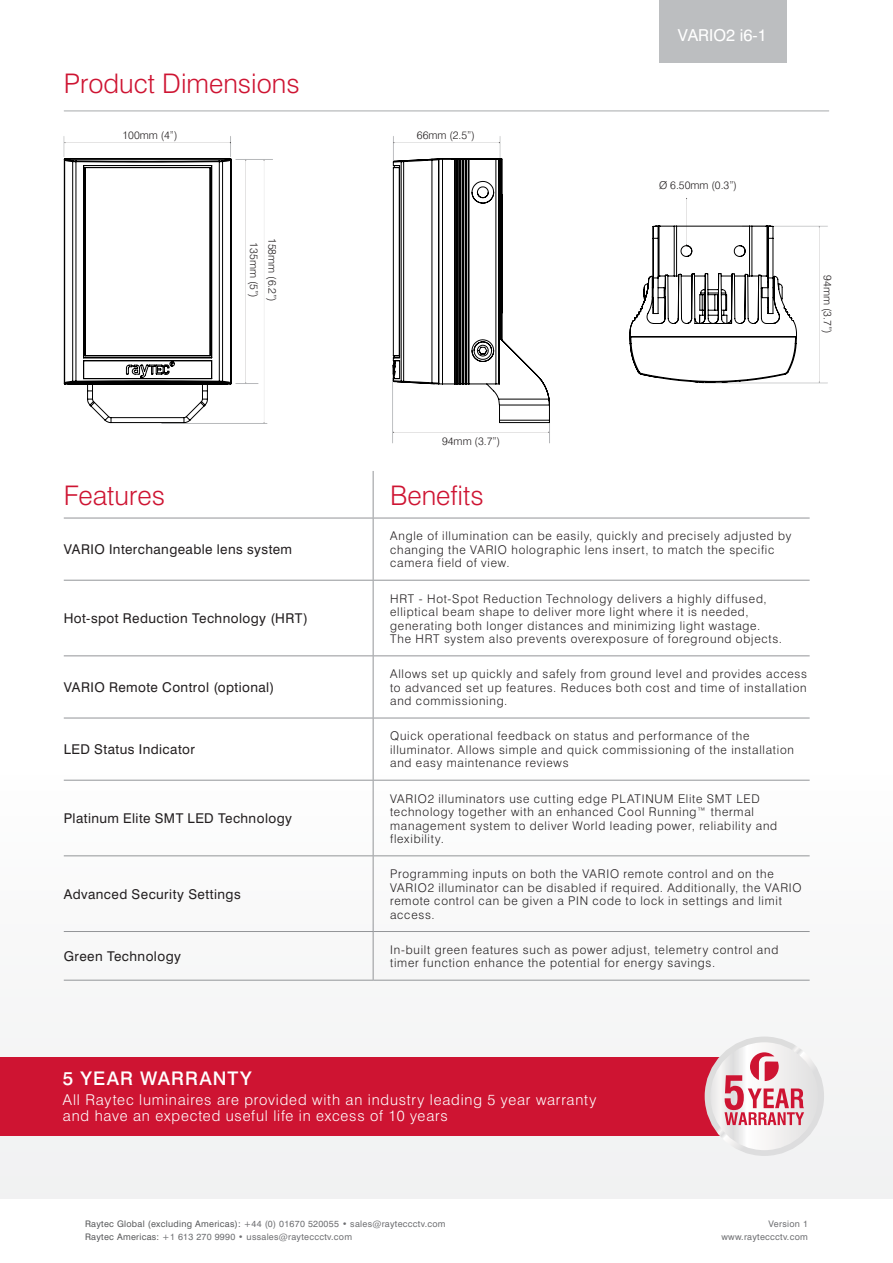
<style>
.page{position:relative;width:893px;height:1263px;background:#fff}
.page>*{position:absolute;margin:0;border:0;box-sizing:border-box;transform-origin:0 0}
.t1{font:300 27px "Swiss 721 BT";color:#ce1432}
.t2{font:500 18.75px "Swiss 721 BT";letter-spacing:.055em;color:#fff}
.t3{font:16.5px "Swiss 721 BT";color:#fff}
.t4{font:300 14.85px/15.8px "Swiss 721 BT";letter-spacing:.055em;color:#fff}
.t5{font:13.5px "Swiss 721 BT";letter-spacing:.03em;color:#231f20}
.t6{font:300 12px/13.5px "Swiss 721 BT";letter-spacing:.06em;color:#231f20}
.t7{font:300 10.8px "Swiss 721 BT";color:#231f20}
.t8{font:9px/13.5px "Swiss 721 BT";letter-spacing:.03em;color:#6d6e71}
.s1{color:#58595b}
</style>
<div class="page">
<div style="left:0;top:0;width:893px;height:1263px;background:linear-gradient(to right,#fcfcfc,#fcfcfc)"></div>
<div style="left:0;top:1199px;width:893px;height:64px;background:#fff"></div>
<hr style="left:64px;top:111px;width:765px;height:1px;background:#a7a9ac">
<hr style="left:373px;top:471px;width:1px;height:47px;background:#939598">
<hr style="left:64px;top:518px;width:309px;height:1px;background:#939598">
<hr style="left:373px;top:518px;width:437px;height:1px;background:#939598">
<hr style="left:373px;top:518px;width:1px;height:62px;background:#939598">
<hr style="left:64px;top:580px;width:309px;height:1px;background:#939598">
<hr style="left:373px;top:580px;width:437px;height:1px;background:#939598">
<hr style="left:373px;top:581px;width:1px;height:74px;background:#939598">
<hr style="left:64px;top:655px;width:309px;height:1px;background:#939598">
<hr style="left:373px;top:655px;width:437px;height:1px;background:#939598">
<hr style="left:373px;top:656px;width:1px;height:62px;background:#939598">
<hr style="left:64px;top:718px;width:309px;height:1px;background:#939598">
<hr style="left:373px;top:718px;width:437px;height:1px;background:#939598">
<hr style="left:373px;top:718px;width:1px;height:62px;background:#939598">
<hr style="left:64px;top:780px;width:309px;height:1px;background:#939598">
<hr style="left:373px;top:780px;width:437px;height:1px;background:#939598">
<hr style="left:373px;top:780px;width:1px;height:75px;background:#939598">
<hr style="left:64px;top:855px;width:309px;height:1px;background:#939598">
<hr style="left:373px;top:855px;width:437px;height:1px;background:#939598">
<hr style="left:373px;top:856px;width:1px;height:75px;background:#939598">
<hr style="left:64px;top:931px;width:309px;height:1px;background:#939598">
<hr style="left:373px;top:931px;width:437px;height:1px;background:#939598">
<hr style="left:373px;top:932px;width:1px;height:48px;background:#939598">
<hr style="left:64px;top:980px;width:309px;height:1px;background:#939598">
<hr style="left:373px;top:980px;width:437px;height:1px;background:#939598">
<div style="left:659px;top:0;width:128px;height:63px;background:#bcbec0"></div>
<div style="left:815px;top:226px;width:8px;height:158px;background:#231f20;opacity:.5"></div>
<div style="left:683px;top:194px;width:8px;height:51px;background:#fff"></div>
<svg style="left:827px;top:223px;width:4px;height:7px"></svg>
<div style="left:742px;top:223px;width:85px;height:7px;background:#231f20;opacity:.5"></div>
<svg style="left:827px;top:379px;width:4px;height:7px"></svg>
<div style="left:701px;top:379px;width:126px;height:7px;background:#231f20;opacity:.5"></div>
<svg style="left:629px;top:198px;width:168px;height:185px"></svg>
<svg style="left:60px;top:133px;width:216px;height:294px"></svg>
<svg style="left:389px;top:133px;width:164px;height:310px"></svg>
<div style="left:0;top:1057px;width:771px;height:78px;background:#ce1432"></div>
<svg style="left:707px;top:1039px;width:114px;height:114px"></svg>
<div style="left:705px;top:1036px;width:119px;height:120px;border:6px solid #fff;border-radius:50%"></div>
<svg style="left:724px;top:1052px;width:80px;height:73px"></svg>
<h1 class="t1" style="left:64px;top:67px;width:237px">Product Dimensions</h1>
<p class="t7" style="left:122px;top:128px;width:57px">100mm (4”)</p>
<p class="t7" style="left:417px;top:128px;width:60px">66mm (2.5”)</p>
<p class="t7" style="left:261px;top:242px;width:57px;rotate:90deg">135mm (5”)</p>
<p class="t7" style="left:279px;top:238px;width:65px;rotate:90deg">158mm (6.2”)</p>
<h3 class="t3" style="left:678px;top:25px;width:90px">VARIO2 i6-1</h3>
<p class="t7" style="left:659px;top:178px;width:79px">Ø 6.50mm (0.3”)</p>
<p class="t7" style="left:834px;top:275px;width:60px;rotate:90deg">94mm (3.7”)</p>
<p class="t7" style="left:442px;top:435px;width:60px">94mm (3.7”)</p>
<h1 class="t1" style="left:64px;top:479px;width:103px">Features</h1>
<h1 class="t1" style="left:390px;top:479px;width:95px">Benefits</h1>
<p class="t5" style="left:64px;top:541px;width:230px">VARIO Interchangeable lens system</p>
<p class="t6" style="left:390px;top:529px;width:403px">Angle of illumination can be easily, quickly and precisely adjusted by changing the VARIO holographic lens insert, to match the specific camera field of view.</p>
<p class="t5" style="left:64px;top:610px;width:246px">Hot-spot Reduction Technology (HRT)</p>
<p class="t5" style="left:64px;top:679px;width:212px">VARIO Remote Control (optional)</p>
<p class="t5" style="left:64px;top:741px;width:133px">LED Status Indicator</p>
<p class="t5" style="left:64px;top:810px;width:230px">Platinum Elite SMT LED Technology</p>
<p class="t5" style="left:64px;top:886px;width:178px">Advanced Security Settings</p>
<p class="t6" style="left:390px;top:591px;width:393px">HRT - Hot-Spot Reduction Technology delivers a highly diffused, elliptical beam shape to deliver more light where it is needed, generating both longer distances and minimizing light wastage.<br>The HRT system also prevents overexposure of foreground objects.</p>
<p class="t6" style="left:390px;top:667px;width:418px;text-align:justify">Allows set up quickly and safely from ground level and provides access to advanced set up features. Reduces both cost and time of installation and commissioning.</p>
<p class="t6" style="left:390px;top:729px;width:405px">Quick operational feedback on status and performance of the illuminator. Allows simple and quick commissioning of the installation and easy maintenance reviews</p>
<p class="t6" style="left:390px;top:791px;width:389px">VARIO2 illuminators use cutting edge PLATINUM Elite SMT LED technology together with an enhanced Cool Running™ thermal management system to deliver World leading power, reliability and flexibility.</p>
<p class="t6" style="left:390px;top:867px;width:413px">Programming inputs on both the VARIO remote control and on the VARIO2 illuminator can be disabled if required. Additionally, the VARIO remote control can be given a PIN code to lock in settings and limit access.</p>
<p class="t5" style="left:64px;top:948px;width:119px">Green Technology</p>
<p class="t6" style="left:390px;top:943px;width:390px">In-built green features such as power adjust, telemetry control and timer function enhance the potential for energy savings.</p>
<h2 class="t2" style="left:63px;top:1067px;width:190px">5 YEAR WARRANTY</h2>
<p class="t4" style="left:63px;top:1092px;width:535px">All Raytec luminaires are provided with an industry leading 5 year warranty and have an expected useful life in excess of 10 years</p>
<p class="t8" style="left:85px;top:1216px;width:362px"><span class="s1">Raytec Global (excluding Americas):</span> +44 (0) 01670 520055 • sales@rayteccctv.com<br><span class="s1">Raytec Americas:</span> +1 613 270 9990 • ussales@rayteccctv.com</p>
<p class="t8" style="left:721px;top:1216px;width:88px;text-align:right">Version 1 www.rayteccctv.com</p>
</div>
